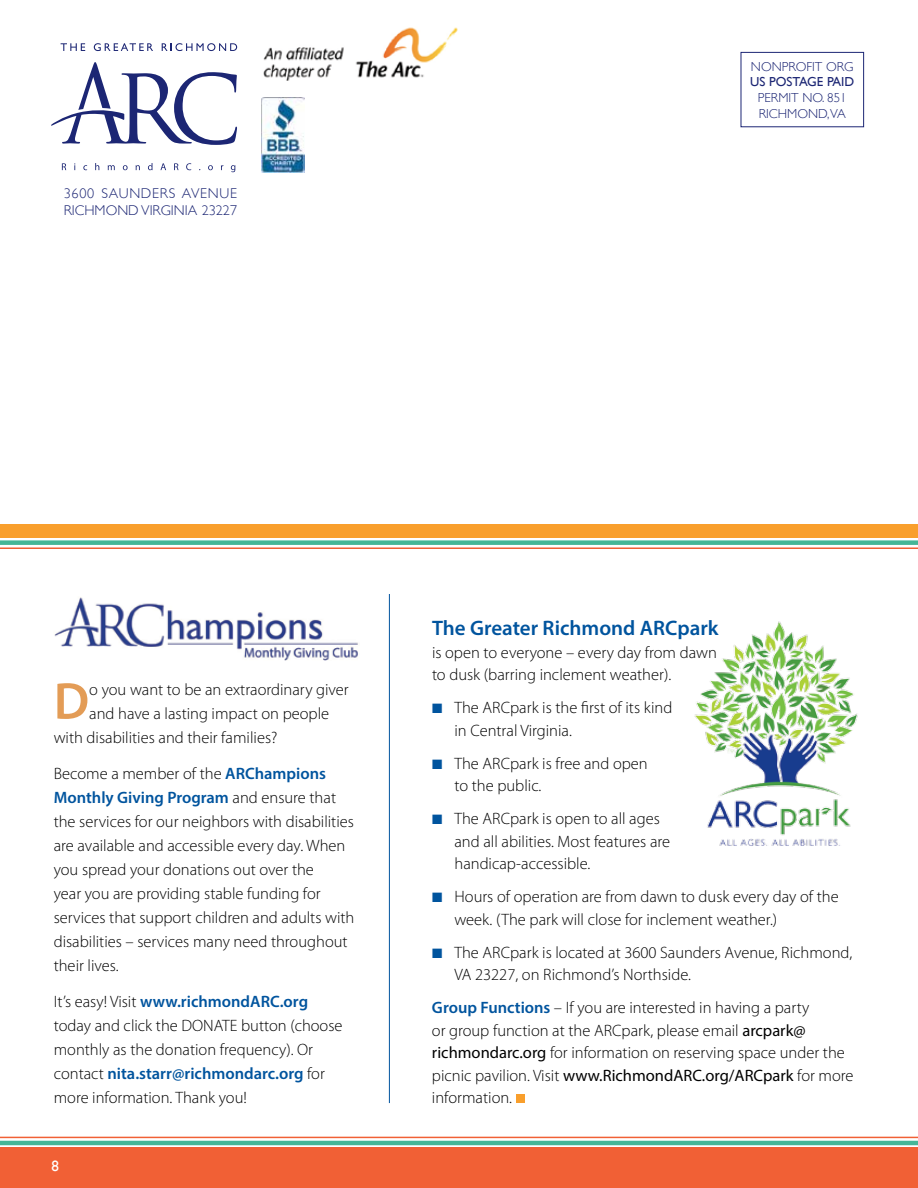
<style>
.page{position:relative;width:918px;height:1188px;background:#fff}
.page>*{position:absolute;margin:0;border:0;box-sizing:border-box;transform-origin:0 0}
.t1{font:600 52.05px "Myriad Pro";color:#e39c56}
.t2{font:600 21px "Myriad Pro";color:#00549e}
.t3{font:300 16.5px/24px "Myriad Pro";color:#000}
.t4{font:15px "Gill Sans";color:#fff}
.t5{font:300 14.1px/17px "Gill Sans";color:#1c2674}
.t6{font:300 13.05px/15.6px "Gill Sans";color:#1c2674}
.t7{font:13.05px "Gill Sans";color:#1c2674}
.s1{font-weight:600;color:#00549e}
.s2{color:#00549e}
.s3{font-weight:400}
</style>
<div class="page">
<div style="left:516px;top:1094px;width:9px;height:9px;background:#f99f2c"></div>
<div style="left:0;top:1148px;width:918px;height:40px;background:#f16035"></div>
<hr style="left:0;top:1141px;width:918px;height:4px;background:#45b697">
<hr style="left:0;top:1137px;width:918px;height:1px;background:#f16035">
<div style="left:0;top:524px;width:918px;height:14px;background:#f99f2c"></div>
<div style="left:0;top:540px;width:918px;height:5px;background:#45b697"></div>
<hr style="left:0;top:548px;width:918px;height:1px;background:#f16035">
<svg style="left:61px;top:43px;width:24px;height:8px"></svg>
<svg style="left:94px;top:43px;width:59px;height:8px"></svg>
<svg style="left:162px;top:43px;width:75px;height:8px"></svg>
<svg style="left:51px;top:62px;width:186px;height:83px"></svg>
<svg style="left:62px;top:163px;width:4px;height:7px"></svg>
<svg style="left:83px;top:165px;width:4px;height:5px"></svg>
<svg style="left:95px;top:163px;width:4px;height:7px"></svg>
<svg style="left:108px;top:165px;width:7px;height:5px"></svg>
<svg style="left:123px;top:165px;width:5px;height:5px"></svg>
<svg style="left:136px;top:165px;width:4px;height:5px"></svg>
<svg style="left:148px;top:163px;width:5px;height:7px"></svg>
<svg style="left:160px;top:163px;width:6px;height:7px"></svg>
<svg style="left:174px;top:163px;width:5px;height:7px"></svg>
<svg style="left:186px;top:163px;width:5px;height:7px"></svg>
<svg style="left:208px;top:165px;width:5px;height:5px"></svg>
<svg style="left:231px;top:165px;width:4px;height:7px"></svg>
<div style="left:741px;top:52px;width:123px;height:75px;background:#fff;border:1px solid #1c2674"></div>
<img style="left:263px;top:27px;width:195px;height:54px">
<img style="left:261px;top:97px;width:44px;height:75px">
<img style="left:694px;top:621px;width:164px;height:225px">
<img style="left:54px;top:597px;width:304px;height:63px">
<hr style="left:389px;top:594px;width:1px;height:509px;background:#00549e">
<p class="t5" style="left:64px;top:184px;width:175px">3600 SAUNDERS AVENUE<br>RICHMOND VIRGINIA 23227</p>
<p class="t6" style="left:751px;top:58px;width:104px">NONPROFIT ORG</p>
<p class="t7" style="left:750px;top:74px;width:106px">US POSTAGE PAID</p>
<p class="t6" style="left:758px;top:89px;width:90px">PERMIT NO. 851<br>RICHMOND,VA</p>
<h1 class="t1" style="left:54px;top:668px;width:37px">D</h1>
<p class="t3" style="left:89px;top:677px;width:261px">o you want to be an extraordinary giver</p>
<p class="t3" style="left:89px;top:701px;width:241px">and have a lasting impact on people</p>
<p class="t3" style="left:54px;top:725px;width:225px">with disabilities and their families?</p>
<p class="t3" style="left:54px;top:761px;width:302px">Become a member of the <span class="s1">ARChampions Monthly Giving Program</span> and ensure that the services for our neighbors with disabilities are available and accessible every day. When you spread your donations out over the<br>year you are providing stable funding for services that support children and adults with disabilities – services many need throughout their lives.</p>
<p class="t3" style="left:54px;top:989px;width:290px">It’s easy! Visit <span class="s1">www.richmondARC.org </span>today and click the DONATE button (choose monthly as the donation frequency). Or contact <span class="s1">nita.starr@richmondarc.org</span> for more information. Thank you!</p>
<p class="t4" style="left:52px;top:1157px;width:9px">8</p>
<p class="t2" style="left:432px;top:615px;width:288px">The Greater Richmond ARCpark</p>
<p class="t3" style="left:432px;top:641px;width:286px;line-height:22.5px">is open to everyone – every day from dawn to dusk (barring inclement weather).</p>
<p class="t3" style="left:454px;top:696px;width:219px;line-height:22.5px;text-indent:-22px"><span class="s2">■</span> The ARCpark is the first of its kind in Central Virginia.</p>
<p class="t3" style="left:454px;top:752px;width:195px;line-height:22.5px;text-indent:-22px"><span class="s2">■</span> The ARCpark is free and open to the public.</p>
<p class="t3" style="left:454px;top:807px;width:217px;line-height:22.5px;text-indent:-22px"><span class="s2">■</span> The ARCpark is open to all ages and all abilities. Most features are handicap-accessible.</p>
<p class="t3" style="left:454px;top:885px;width:386px;line-height:22.5px;text-indent:-22px"><span class="s2">■</span> Hours of operation are from dawn to dusk every day of the week. (The park will close for inclement weather.)</p>
<p class="t3" style="left:454px;top:941px;width:399px;line-height:22.5px;text-indent:-22px"><span class="s2">■</span> The ARCpark is located at 3600 Saunders Avenue, Richmond,<br>VA 23227, on Richmond’s Northside.</p>
<p class="t3" style="left:432px;top:996px;width:423px;line-height:22.5px"><span class="s1">Group Functions</span> – If you are interested in having a party<br>or group function at the ARCpark, please email <span class="s3">arcpark@ richmondarc.org</span> for information on reserving space under the picnic pavilion. Visit <span class="s3">www.RichmondARC.org/ARCpark</span> for more information.</p>
</div>
